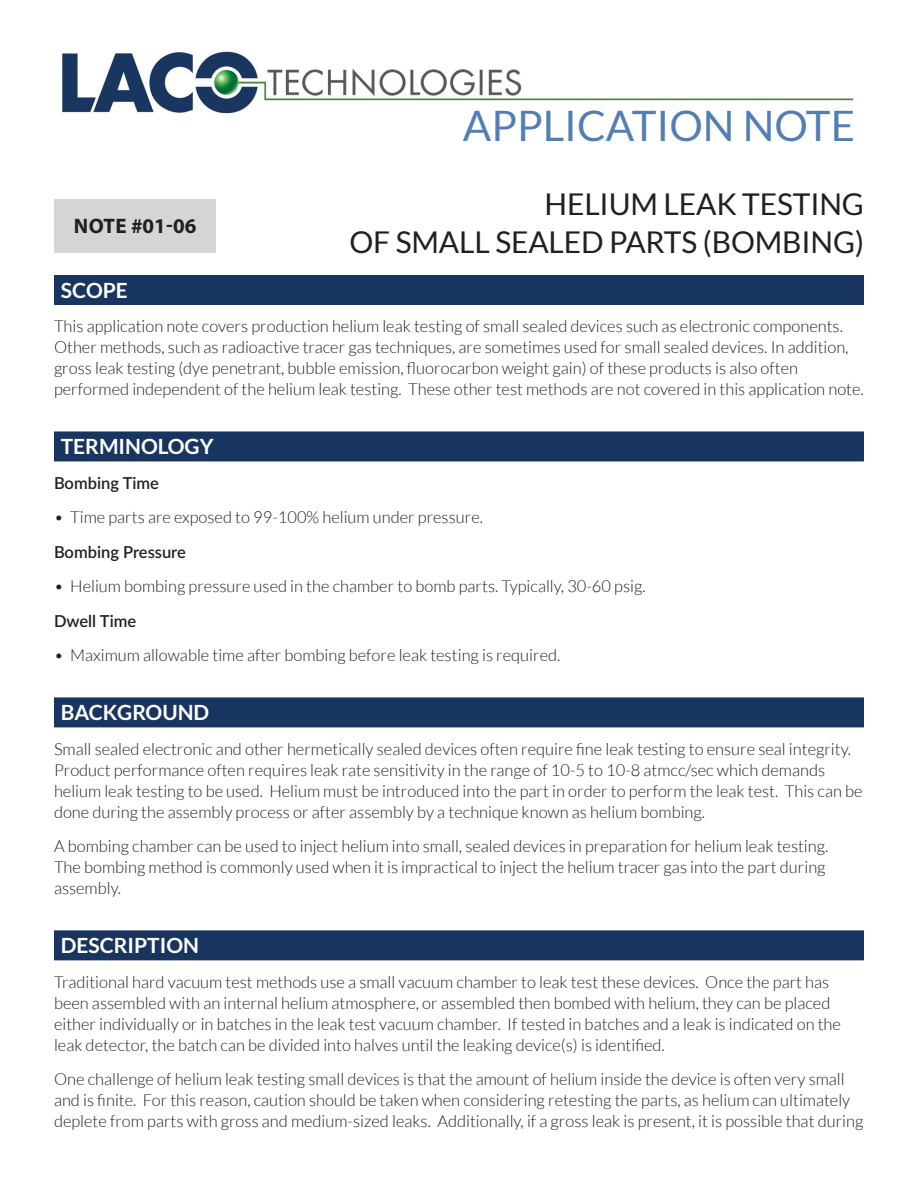
<style>
.page{position:relative;width:918px;height:1188px;background:#fff}
.page>*{position:absolute;margin:0;border:0;box-sizing:border-box;transform-origin:0 0}
.t1{font:42px "Lato";color:#537eb3}
.Title_cover{font:30px/37.5px "Lato";letter-spacing:-.005em;color:#231f20;text-align:right}
.Subtitle{font:700 21px "Lato";color:#fff}
.Note{font:700 21px "Myriad Pro";color:#231f20}
.Body{font:300 16.5px/21px "Lato";color:#231f20}
.Body-2{font:600 16.5px "Lato";color:#231f20}
</style>
<div class="page">
<div style="left:54px;top:275px;width:810px;height:30px;background:#183560"></div>
<div style="left:54px;top:431px;width:810px;height:30px;background:#183560"></div>
<div style="left:54px;top:697px;width:810px;height:30px;background:#183560"></div>
<div style="left:54px;top:930px;width:810px;height:30px;background:#183560"></div>
<div style="left:54px;top:199px;width:162px;height:54px;background:#d4d5d6"></div>
<img style="left:62px;top:51px;width:792px;height:63px">
<p class="Note" style="left:74px;top:213px;width:124px">NOTE #01-06</p>
<p class="t1" style="left:463px;top:103px;width:394px">APPLICATION NOTE</p>
<p class="Title_cover" style="left:349px;top:185px;width:516px">HELIUM LEAK TESTING<br>OF SMALL SEALED PARTS (BOMBING)</p>
<p class="Subtitle" style="left:61px;top:278px;width:69px">SCOPE</p>
<p class="Body" style="left:54px;top:316px;width:811px">This application note covers production helium leak testing of small sealed devices such as electronic components.<br>Other methods, such as radioactive tracer gas techniques, are sometimes used for small sealed devices. In addition, gross leak testing (dye penetrant, bubble emission, fluorocarbon weight gain) of these products is also often performed independent of the helium leak testing. These other test methods are not covered in this application note.</p>
<p class="Subtitle" style="left:61px;top:434px;width:154px">TERMINOLOGY</p>
<p class="Body-2" style="left:54px;top:471px;width:107px">Bombing Time</p>
<p class="Body" style="left:54px;top:507px;width:431px">• Time parts are exposed to 99-100% helium under pressure.</p>
<p class="Body-2" style="left:54px;top:540px;width:133px">Bombing Pressure</p>
<p class="Body" style="left:54px;top:576px;width:593px">• Helium bombing pressure used in the chamber to bomb parts. Typically, 30-60 psig.</p>
<p class="Body-2" style="left:54px;top:609px;width:84px">Dwell Time</p>
<p class="Body" style="left:54px;top:645px;width:508px">• Maximum allowable time after bombing before leak testing is required.</p>
<p class="Subtitle" style="left:61px;top:700px;width:150px">BACKGROUND</p>
<p class="Body" style="left:54px;top:738px;width:810px">Small sealed electronic and other hermetically sealed devices often require fine leak testing to ensure seal integrity.<br>Product performance often requires leak rate sensitivity in the range of 10-5 to 10-8 atmcc/sec which demands helium leak testing to be used. Helium must be introduced into the part in order to perform the leak test. This can be done during the assembly process or after assembly by a technique known as helium bombing.</p>
<p class="Body" style="left:54px;top:836px;width:776px">A bombing chamber can be used to inject helium into small, sealed devices in preparation for helium leak testing.<br>The bombing method is commonly used when it is impractical to inject the helium tracer gas into the part during assembly.</p>
<p class="Subtitle" style="left:61px;top:933px;width:140px">DESCRIPTION</p>
<p class="Body" style="left:54px;top:971px;width:789px">Traditional hard vacuum test methods use a small vacuum chamber to leak test these devices. Once the part has been assembled with an internal helium atmosphere, or assembled then bombed with helium, they can be placed either individually or in batches in the leak test vacuum chamber. If tested in batches and a leak is indicated on the leak detector, the batch can be divided into halves until the leaking device(s) is identified.</p>
<p class="Body" style="left:54px;top:1069px;width:811px">One challenge of helium leak testing small devices is that the amount of helium inside the device is often very small and is finite. For this reason, caution should be taken when considering retesting the parts, as helium can ultimately deplete from parts with gross and medium-sized leaks. Additionally, if a gross leak is present, it is possible that during</p>
</div>
